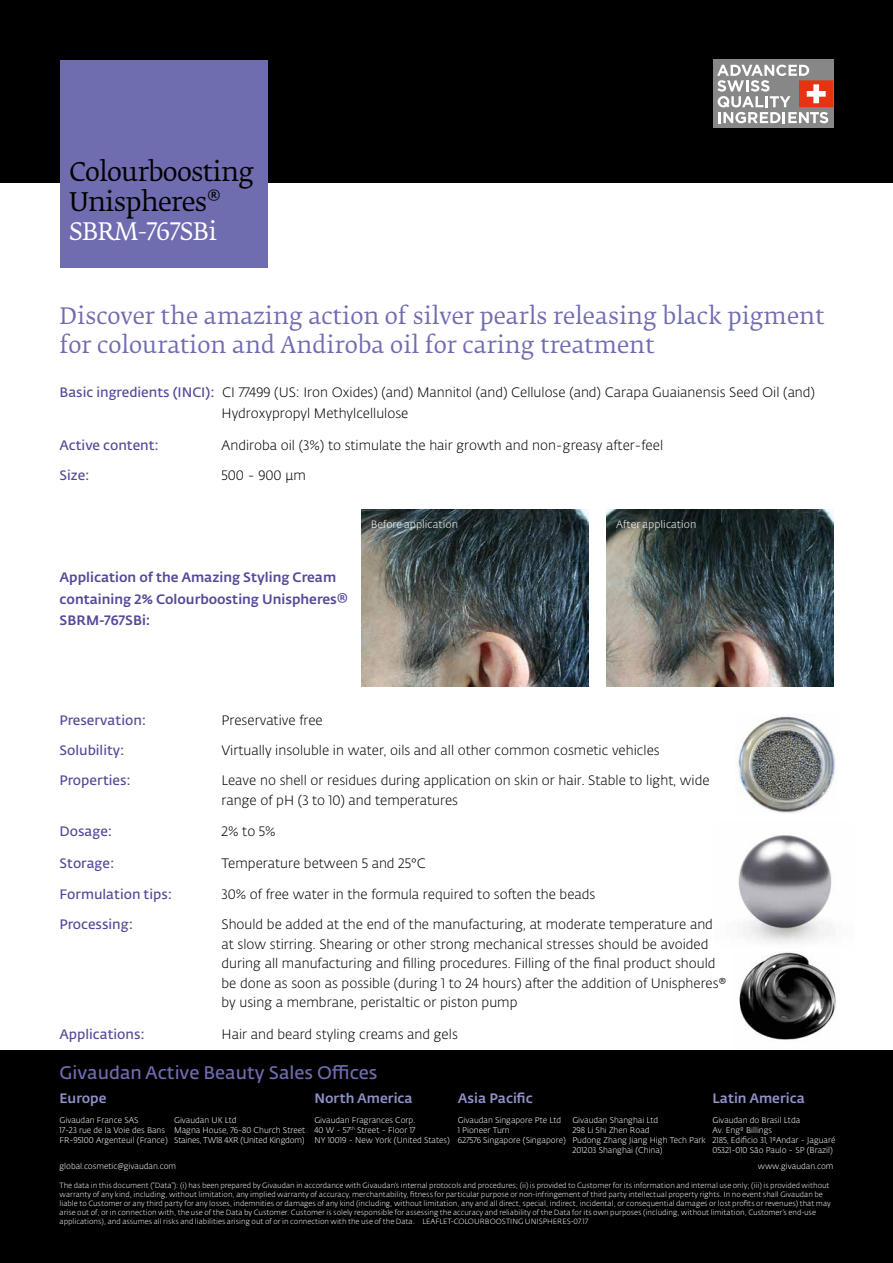
<style>
.page{position:relative;width:893px;height:1263px;background:#fff}
.page>*{position:absolute;margin:0;border:0;box-sizing:border-box;transform-origin:0 0}
.t1{font:25.5px/30.6px "Fedra Serif B Std";letter-spacing:-.03em;color:#000}
.t2{font:24px "Fedra Serif B Std";letter-spacing:-.03em;color:#fff}
.t3{font:22.5px/28.5px "Fedra Serif B Std";color:#706cb0}
.t4{font:600 18px "Fedra Sans Alt Std";color:#706cb0}
.t5{font:13.5px/19.5px "Fedra Sans Alt Pro Light LF";color:#000}
.t6{font:600 13.5px "Fedra Sans Alt Std";color:#534998}
.t7{font:500 13.5px/21px "Fedra Sans Alt Std";color:#534998}
.t8{font:500 13.5px "Fedra Sans Alt Std";color:#9091c7}
.t9{font:300 10.5px "Fedra Sans Alt Std";color:#fff}
.t10{font:8.25px/9.9px "Fedra Sans Alt Pro Light LF";color:#fff}
.t11{font:300 7.5px/9px "Fedra Sans Alt Std";color:#fff}
.s1{font-family:"Fedra Sans Alt Std";font-weight:600;color:#534998}
</style>
<div class="page">
<div style="left:0;top:0;width:893px;height:183px;background:#000"></div>
<div style="left:60px;top:60px;width:207px;height:207px;background:#706cb0"></div>
<div style="left:713px;top:60px;width:120px;height:68px;background:#878787"></div>
<div style="left:799px;top:80px;width:34px;height:27px;background:#e63312"></div>
<svg style="left:717px;top:65px;width:111px;height:58px"></svg>
<img style="left:738px;top:835px;width:95px;height:108px">
<img style="left:739px;top:952px;width:97px;height:88px">
<img style="left:607px;top:509px;width:226px;height:177px">
<img style="left:362px;top:509px;width:226px;height:177px">
<img style="left:735px;top:716px;width:101px;height:97px">
<div style="left:0;top:1050px;width:893px;height:213px;background:#000"></div>
<h1 class="t1" style="left:69px;top:157px;width:186px">Colourboosting<br>Unispheres®</h1>
<h2 class="t2" style="left:69px;top:218px;width:150px">SBRM-767SBi</h2>
<h3 class="t3" style="left:60px;top:302px;width:766px">Discover the amazing action of silver pearls releasing black pigment for colouration and Andiroba oil for caring treatment</h3>
<h3 class="t5" style="left:222px;top:382px;width:595px;line-height:21px;text-indent:-162px"><span class="s1">Basic ingredients (INCI):</span> CI 77499 (US: Iron Oxides) (and) Mannitol (and) Cellulose (and) Carapa Guaianensis Seed Oil (and)<br>Hydroxypropyl Methylcellulose</h3>
<h3 class="t6" style="left:60px;top:437px;width:101px">Active content:</h3>
<h3 class="t5" style="left:222px;top:435px;width:443px">Andiroba oil (3%) to stimulate the hair growth and non-greasy after-feel</h3>
<h3 class="t6" style="left:60px;top:467px;width:32px">Size:</h3>
<h3 class="t5" style="left:222px;top:465px;width:86px">500 - 900 µm</h3>
<h3 class="t7" style="left:60px;top:567px;width:290px">Application of the Amazing Styling Cream containing 2% Colourboosting Unispheres®<br>SBRM-767SBi:</h3>
<h3 class="t9" style="left:371px;top:518px;width:89px">Before application</h3>
<h3 class="t9" style="left:616px;top:518px;width:82px">After application</h3>
<h3 class="t6" style="left:60px;top:712px;width:88px">Preservation:</h3>
<h3 class="t5" style="left:222px;top:711px;width:103px">Preservative free</h3>
<h3 class="t6" style="left:60px;top:742px;width:67px">Solubility:</h3>
<h3 class="t5" style="left:222px;top:741px;width:440px">Virtually insoluble in water, oils and all other common cosmetic vehicles</h3>
<h3 class="t6" style="left:60px;top:772px;width:73px">Properties:</h3>
<h3 class="t5" style="left:222px;top:771px;width:489px">Leave no shell or residues during application on skin or hair. Stable to light, wide range of pH (3 to 10) and temperatures</h3>
<h3 class="t6" style="left:60px;top:823px;width:54px">Dosage:</h3>
<h3 class="t5" style="left:222px;top:821px;width:56px">2% to 5%</h3>
<h3 class="t6" style="left:60px;top:855px;width:56px">Storage:</h3>
<h3 class="t5" style="left:222px;top:853px;width:206px">Temperature between 5 and 25°C</h3>
<h3 class="t6" style="left:60px;top:886px;width:114px">Formulation tips:</h3>
<h3 class="t5" style="left:222px;top:884px;width:375px">30% of free water in the formula required to soften the beads</h3>
<h3 class="t6" style="left:60px;top:916px;width:75px">Processing:</h3>
<p class="t5" style="left:222px;top:914px;width:506px">Should be added at the end of the manufacturing, at moderate temperature and at slow stirring. Shearing or other strong mechanical stresses should be avoided during all manufacturing and filling procedures. Filling of the final product should be done as soon as possible (during 1 to 24 hours) after the addition of Unispheres® by using a membrane, peristaltic or piston pump</p>
<h3 class="t6" style="left:60px;top:1026px;width:87px">Applications:</h3>
<h3 class="t5" style="left:222px;top:1024px;width:238px">Hair and beard styling creams and gels</h3>
<h3 class="t4" style="left:60px;top:1061px;width:320px">Givaudan Active Beauty Sales Offices</h3>
<h3 class="t8" style="left:60px;top:1089px;width:48px">Europe</h3>
<p class="t10" style="left:60px;top:1115px;width:110px">Givaudan France SAS<br>17-23 rue de la Voie des Bans<br>FR-95100 Argenteuil (France)</p>
<p class="t10" style="left:174px;top:1115px;width:133px">Givaudan UK Ltd<br>Magna House, 76-80 Church Street<br>Staines, TW18 4XR (United Kingdom)</p>
<h3 class="t8" style="left:314px;top:1089px;width:100px">North America</h3>
<p class="t10" style="left:314px;top:1115px;width:137px">Givaudan Fragrances Corp.<br>40 W - 57<sup>th</sup> Street - Floor 17<br>NY 10019 - New York (United States)</p>
<p class="t10" style="left:60px;top:1161px;width:118px">global.cosmetic@givaudan.com</p>
<h3 class="t8" style="left:458px;top:1089px;width:77px">Asia Pacific</h3>
<p class="t10" style="left:458px;top:1115px;width:110px">Givaudan Singapore Pte Ltd<br>1 Pioneer Turn<br>627576 Singapore (Singapore)</p>
<p class="t10" style="left:572px;top:1115px;width:135px">Givaudan Shanghai Ltd<br>298 Li Shi Zhen Road<br>Pudong Zhang Jiang High Tech Park<br>201203 Shanghai (China)</p>
<h3 class="t8" style="left:712px;top:1089px;width:94px">Latin America</h3>
<p class="t10" style="left:712px;top:1115px;width:125px">Givaudan do Brasil Ltda<br>Av. Engº Billings<br>2185, Edificio 31, 1ºAndar - Jaguaré<br>05321-010 São Paulo - SP (Brazil)</p>
<p class="t10" style="left:758px;top:1161px;width:77px">www.givaudan.com</p>
<p class="t11" style="left:60px;top:1181px;width:773px">The data in this document (“Data”): (i) has been prepared by Givaudan in accordance with Givaudan’s internal protocols and procedures; (ii) is provided to Customer for its information and internal use only; (iii) is provided without warranty of any kind, including, without limitation, any implied warranty of accuracy, merchantability, fitness for particular purpose or non-infringement of third party intellectual property rights. In no event shall Givaudan be liable to Customer or any third party for any losses, indemnities or damages of any kind (including, without limitation, any and all direct, special, indirect, incidental, or consequential damages or lost profits or revenues) that may arise out of, or in connection with, the use of the Data by Customer. Customer is solely responsible for assessing the accuracy and reliability of the Data for its own purposes (including, without limitation, Customer’s end-use applications), and assumes all risks and liabilities arising out of or in connection with the use of the Data. LEAFLET-COLOURBOOSTING UNISPHERES-07.17</p>
</div>
